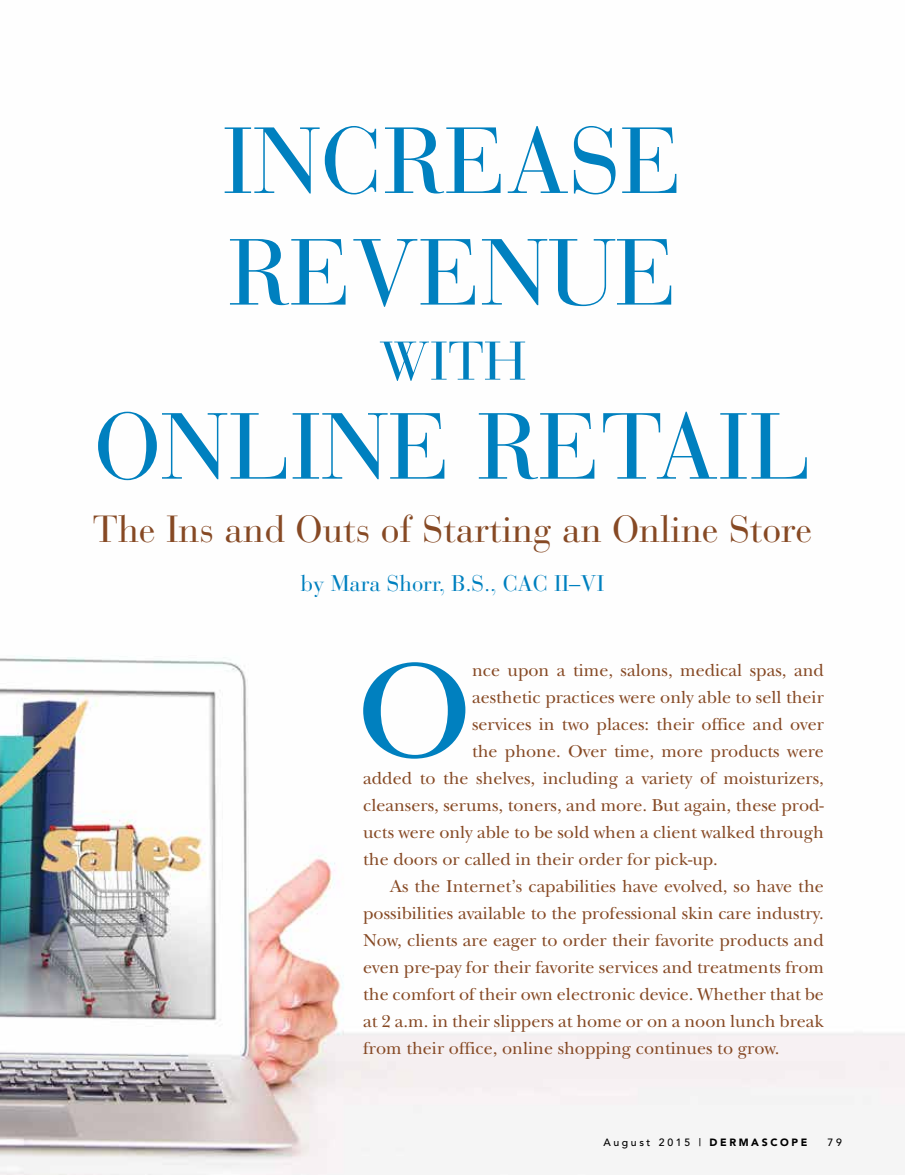
<style>
.page{position:relative;width:905px;height:1175px;background:#fff}
.page>*{position:absolute;margin:0;border:0;box-sizing:border-box;transform-origin:0 0}
.t1{font:140.7px "New Baskerville";color:#0080bf}
.t2{font:93px/111.6px "Bauer Bodoni";color:#0080bf}
.t3{font:54px "Bauer Bodoni";color:#0080bf}
.t4{font:37.5px "Bauer Bodoni";color:#864924}
.t5{font:22.5px "Bauer Bodoni";color:#0080bf}
.t6{font:18px "New Baskerville";color:#864924}
.t7{font:500 10.5px "Avenir";letter-spacing:.25em;color:#000}
.s1{font-weight:900}
</style>
<div class="page">
<img style="left:0;top:655px;width:904px;height:519px">
<h2 class="t2" style="left:222px;top:106px;width:462px">INCREASE<br>REVENUE</h2>
<h3 class="t3" style="left:379px;top:329px;width:149px">WITH</h3>
<h2 class="t2" style="left:94px;top:392px;width:718px">ONLINE RETAIL</h2>
<h3 class="t4" style="left:93px;top:507px;width:720px">The Ins and Outs of Starting an Online Store</h3>
<p class="t5" style="left:301px;top:570px;width:305px">by Mara Shorr, B.S., CAC II–VI</p>
<h1 class="t1" style="left:356px;top:629px;width:117px">O</h1>
<p class="t6" style="left:472px;top:659px;width:353px">nce upon a time, salons, medical spas, and</p>
<p class="t6" style="left:472px;top:686px;width:353px">aesthetic practices were only able to sell their</p>
<p class="t6" style="left:472px;top:713px;width:353px">services in two places: their office and over</p>
<p class="t6" style="left:472px;top:740px;width:353px">the phone. Over time, more products were</p>
<p class="t6" style="left:363px;top:767px;width:462px">added to the shelves, including a variety of moisturizers,</p>
<p class="t6" style="left:363px;top:794px;width:462px">cleansers, serums, toners, and more. But again, these prod-</p>
<p class="t6" style="left:363px;top:821px;width:462px">ucts were only able to be sold when a client walked through</p>
<p class="t6" style="left:363px;top:848px;width:356px">the doors or called in their order for pick-up.</p>
<p class="t6" style="left:390px;top:875px;width:435px">As the Internet’s capabilities have evolved, so have the</p>
<p class="t6" style="left:363px;top:902px;width:462px">possibilities available to the professional skin care industry.</p>
<p class="t6" style="left:363px;top:929px;width:462px">Now, clients are eager to order their favorite products and</p>
<p class="t6" style="left:363px;top:956px;width:462px">even pre-pay for their favorite services and treatments from</p>
<p class="t6" style="left:363px;top:983px;width:462px">the comfort of their own electronic device. Whether that be</p>
<p class="t6" style="left:363px;top:1010px;width:462px">at 2 a.m. in their slippers at home or on a noon lunch break</p>
<p class="t6" style="left:363px;top:1037px;width:418px">from their office, online shopping continues to grow.</p>
<p class="t7" style="left:603px;top:1136px;width:205px">August 2015 | <span class="s1">DERMASCOPE</span></p>
<p class="t7" style="left:827px;top:1136px;width:16px">79</p>
</div>
